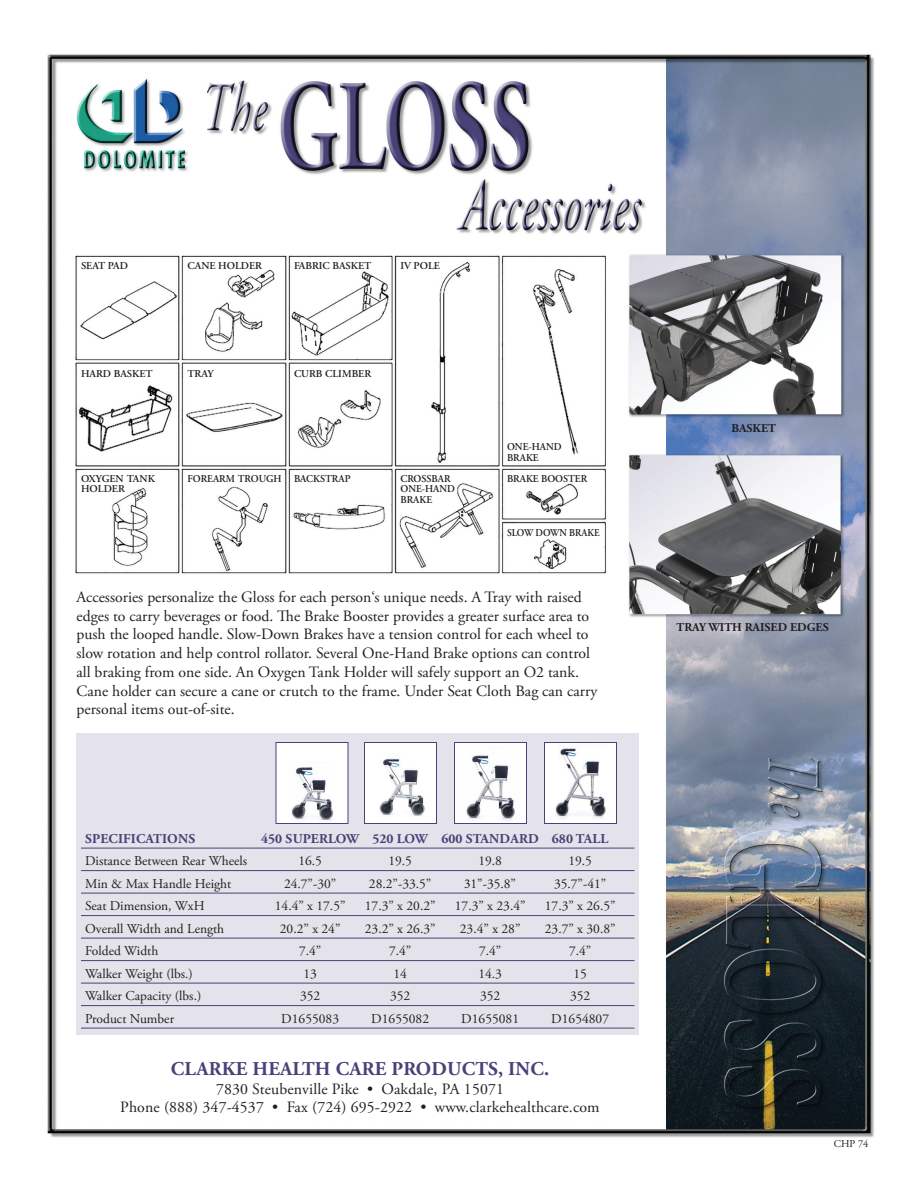
<style>
.page{position:relative;width:918px;height:1188px;background:#fff}
.page>*{position:absolute;margin:0;border:0;box-sizing:border-box;transform-origin:0 0}
.t1{font:700 19.5px "Adobe Garamond Pro";letter-spacing:.01em;color:#474277}
.t2{font:15.75px/18.8px "Adobe Garamond Pro";color:#231f20}
.t3{font:13.5px "Adobe Garamond Pro";color:#231f20}
.t4{font:700 13.5px "Adobe Garamond Pro";letter-spacing:.015em;color:#474277}
.t5{font:700 12px "Adobe Garamond Pro";color:#231f20}
.t6{font:600 10.5px/10.5px "Adobe Garamond Pro";color:#231f20}
.t7{font:600 10.5px "Adobe Garamond Pro";color:#231f20;scale:.95 1}
.t8{font:600 10.5px "Adobe Garamond Pro";color:#231f20;scale:.91 1}
.t9{font:10.5px "Adobe Garamond Pro";color:#231f20}
</style>
<div class="page">
<img style="left:47px;top:54px;width:827px;height:1084px">
<div style="left:76px;top:734px;width:563px;height:301px;background:#e4e2ea"></div>
<hr style="left:81px;top:848px;width:553px;height:1px;background:#474277">
<div style="left:276px;top:742px;width:72px;height:82px;background:#fff"></div>
<img style="left:291px;top:767px;width:42px;height:54px">
<div style="left:276px;top:742px;width:72px;height:82px;border:1px solid #474277"></div>
<div style="left:364px;top:742px;width:72px;height:82px;background:#fff"></div>
<img style="left:379px;top:758px;width:46px;height:58px">
<div style="left:364px;top:742px;width:73px;height:82px;border:1px solid #474277"></div>
<div style="left:454px;top:742px;width:72px;height:82px;background:#fff"></div>
<img style="left:466px;top:755px;width:49px;height:66px">
<div style="left:454px;top:742px;width:73px;height:82px;border:1px solid #474277"></div>
<div style="left:544px;top:742px;width:72px;height:82px;background:#fff"></div>
<img style="left:555px;top:748px;width:51px;height:70px">
<div style="left:544px;top:742px;width:73px;height:82px;border:1px solid #474277"></div>
<img style="left:58px;top:242px;width:568px;height:336px">
<hr style="left:81px;top:870px;width:553px;height:1px;background:#474277">
<hr style="left:81px;top:893px;width:553px;height:1px;background:#474277">
<hr style="left:81px;top:915px;width:553px;height:1px;background:#474277">
<hr style="left:81px;top:938px;width:553px;height:1px;background:#474277">
<hr style="left:81px;top:960px;width:553px;height:1px;background:#474277">
<hr style="left:81px;top:983px;width:553px;height:1px;background:#474277">
<hr style="left:81px;top:1005px;width:553px;height:1px;background:#474277">
<hr style="left:81px;top:1028px;width:553px;height:1px;background:#474277">
<p class="t6" style="left:81px;top:260px;width:49px">SEAT PAD</p>
<p class="t6" style="left:188px;top:260px;width:76px">CANE HOLDER</p>
<p class="t6" style="left:294px;top:260px;width:79px">FABRIC BASKET</p>
<p class="t6" style="left:401px;top:260px;width:41px">IV POLE</p>
<p class="t6" style="left:81px;top:368px;width:73px">HARD BASKET</p>
<p class="t6" style="left:188px;top:368px;width:28px">TRAY</p>
<p class="t6" style="left:294px;top:368px;width:79px">CURB CLIMBER</p>
<p class="t7" style="left:507px;top:441px;width:59px">ONE-HAND</p>
<p class="t7" style="left:507px;top:451px;width:35px">BRAKE</p>
<p class="t6" style="left:81px;top:473px;width:75px">OXYGEN TANK<br>HOLDER</p>
<p class="t7" style="left:188px;top:472px;width:101px">FOREARM TROUGH</p>
<p class="t7" style="left:294px;top:472px;width:61px">BACKSTRAP</p>
<p class="t7" style="left:401px;top:472px;width:54px">CROSSBAR</p>
<p class="t7" style="left:401px;top:483px;width:59px">ONE-HAND</p>
<p class="t7" style="left:401px;top:493px;width:35px">BRAKE</p>
<p class="t7" style="left:507px;top:472px;width:86px">BRAKE BOOSTER</p>
<p class="t8" style="left:507px;top:526px;width:103px">SLOW DOWN BRAKE</p>
<p class="t2" style="left:77px;top:588px;width:522px">Accessories personalize the Gloss for each person‘s unique needs. A Tray with raised edges to carry beverages or food. The Brake Booster provides a greater surface area to push the looped handle. Slow-Down Brakes have a tension control for each wheel to slow rotation and help control rollator. Several One-Hand Brake options can control all braking from one side. An Oxygen Tank Holder will safely support an O2 tank.<br>Cane holder can secure a cane or crutch to the frame. Under Seat Cloth Bag can carry personal items out-of-site.</p>
<p class="t4" style="left:85px;top:830px;width:111px">SPECIFICATIONS</p>
<p class="t4" style="left:261px;top:830px;width:349px">450 SUPERLOW 520 LOW 600 STANDARD 680 TALL</p>
<p class="t3" style="left:85px;top:853px;width:163px">Distance Between Rear Wheels</p>
<p class="t3" style="left:298px;top:853px;width:25px">16.5</p>
<p class="t3" style="left:388px;top:853px;width:25px">19.5</p>
<p class="t3" style="left:478px;top:853px;width:25px">19.8</p>
<p class="t3" style="left:568px;top:853px;width:25px">19.5</p>
<p class="t3" style="left:85px;top:875px;width:148px">Min &amp; Max Handle Height</p>
<p class="t3" style="left:284px;top:875px;width:54px">24.7”-30”</p>
<p class="t3" style="left:369px;top:875px;width:64px">28.2”-33.5”</p>
<p class="t3" style="left:554px;top:875px;width:54px">35.7”-41”</p>
<p class="t3" style="left:85px;top:898px;width:121px">Seat Dimension, WxH</p>
<p class="t3" style="left:275px;top:898px;width:72px">14.4” x 17.5”</p>
<p class="t3" style="left:365px;top:898px;width:72px">17.3” x 20.2”</p>
<p class="t3" style="left:455px;top:898px;width:72px">17.3” x 23.4”</p>
<p class="t3" style="left:545px;top:898px;width:72px">17.3” x 26.5”</p>
<p class="t3" style="left:85px;top:920px;width:141px">Overall Width and Length</p>
<p class="t3" style="left:280px;top:920px;width:62px">20.2” x 24”</p>
<p class="t3" style="left:365px;top:920px;width:72px">23.2” x 26.3”</p>
<p class="t3" style="left:460px;top:920px;width:62px">23.4” x 28”</p>
<p class="t3" style="left:545px;top:920px;width:72px">23.7” x 30.8”</p>
<p class="t3" style="left:85px;top:943px;width:75px">Folded Width</p>
<p class="t3" style="left:299px;top:943px;width:24px">7.4”</p>
<p class="t3" style="left:389px;top:943px;width:24px">7.4”</p>
<p class="t3" style="left:479px;top:943px;width:24px">7.4”</p>
<p class="t3" style="left:569px;top:943px;width:24px">7.4”</p>
<p class="t3" style="left:85px;top:965px;width:109px">Walker Weight (lbs.)</p>
<p class="t3" style="left:303px;top:965px;width:15px">13</p>
<p class="t3" style="left:393px;top:965px;width:15px">14</p>
<p class="t3" style="left:478px;top:965px;width:25px">14.3</p>
<p class="t3" style="left:573px;top:965px;width:15px">15</p>
<p class="t3" style="left:85px;top:988px;width:118px">Walker Capacity (lbs.)</p>
<p class="t3" style="left:300px;top:988px;width:22px">352</p>
<p class="t3" style="left:390px;top:988px;width:22px">352</p>
<p class="t3" style="left:480px;top:988px;width:22px">352</p>
<p class="t3" style="left:570px;top:988px;width:22px">352</p>
<p class="t3" style="left:85px;top:1010px;width:90px">Product Number</p>
<p class="t3" style="left:281px;top:1010px;width:59px">D1655083</p>
<p class="t3" style="left:371px;top:1010px;width:59px">D1655082</p>
<p class="t3" style="left:461px;top:1010px;width:59px">D1655081</p>
<p class="t3" style="left:551px;top:1010px;width:59px">D1654807</p>
<p class="t1" style="left:171px;top:1057px;width:380px">CLARKE HEALTH CARE PRODUCTS, INC.</p>
<p class="t2" style="left:216px;top:1080px;width:289px">7830 Steubenville Pike • Oakdale, PA 15071</p>
<p class="t2" style="left:120px;top:1098px;width:481px">Phone (888) 347-4537 • Fax (724) 695-2922 • www.clarkehealthcare.com</p>
<p class="t5" style="left:731px;top:421px;width:46px">BASKET</p>
<p class="t5" style="left:677px;top:620px;width:154px">TRAY WITH RAISED EDGES</p>
<p class="t9" style="left:834px;top:1137px;width:36px">CHP 74</p>
</div>
